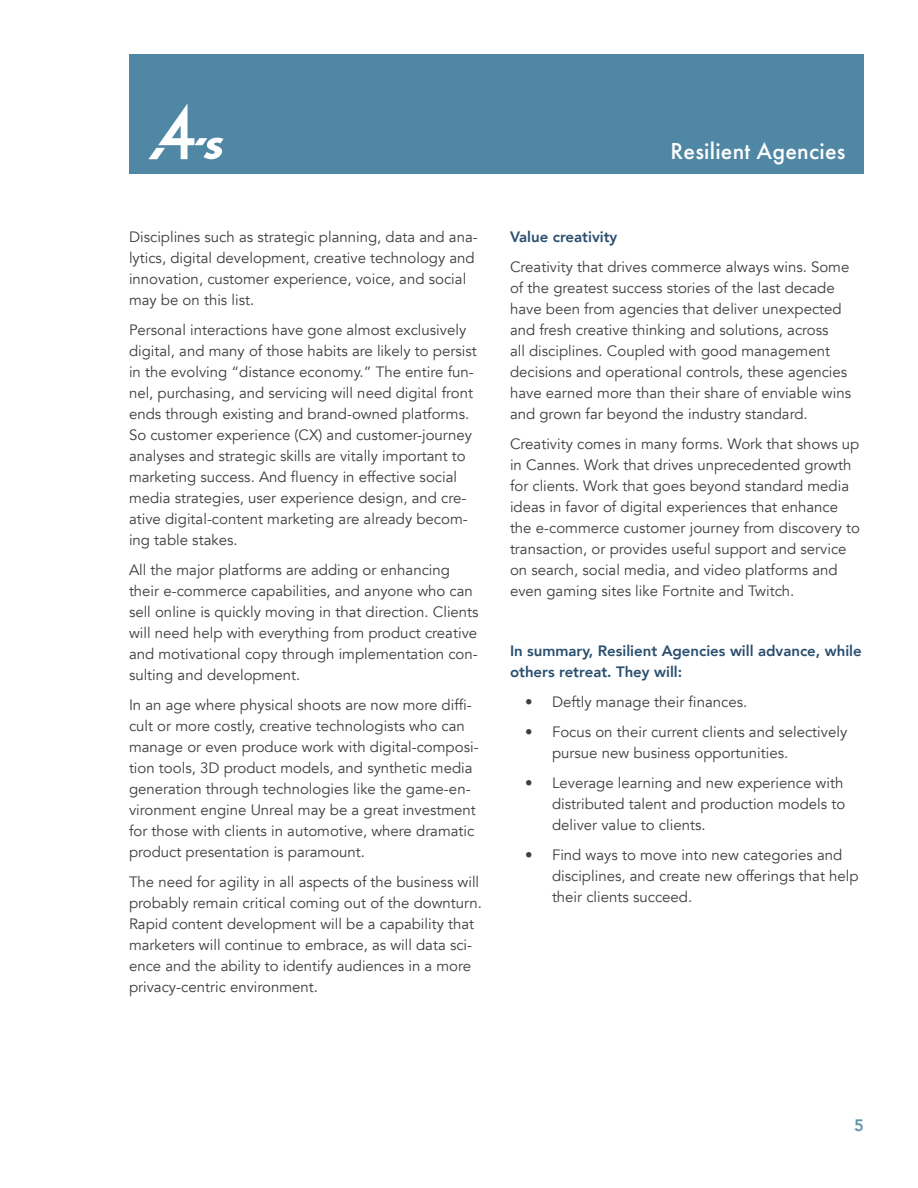
<style>
.page{position:relative;width:918px;height:1188px;background:#fff}
.page>*{position:absolute;margin:0;border:0;box-sizing:border-box;transform-origin:0 0}
.t1{font:500 24px "Futura PT";letter-spacing:.01em;color:#fff}
.t2{font:800 16.5px "Avenir";color:#6293ae}
.body{font:15px/21px "Avenir";color:#3e3e3f}
.body-2{font:800 15px/21px "Avenir";color:#294e6e}
</style>
<div class="page">
<div style="left:129px;top:54px;width:735px;height:120px;background:#5087a5"></div>
<svg style="left:148px;top:104px;width:76px;height:55px"></svg>
<p class="body" style="left:129px;top:227px;width:350px">Disciplines such as strategic planning, data and ana&shy;lytics, digital development, creative technology and innovation, customer experience, voice, and social may be on this list.</p>
<p class="body" style="left:129px;top:320px;width:349px">Personal interactions have gone almost exclusively digital, and many of those habits are likely to persist in the evolving “distance economy.” The entire fun&shy;nel, purchasing, and servicing will need digital front ends through existing and brand-owned platforms.<br>So customer experience (CX) and customer-journey analyses and strategic skills are vitally important to marketing success. And fluency in effective social media strategies, user experience design, and cre&shy;ative digital-content marketing are already becom&shy;ing table stakes.</p>
<p class="body" style="left:129px;top:560px;width:351px">All the major platforms are adding or enhancing their e-commerce capabilities, and anyone who can sell online is quickly moving in that direction. Clients will need help with everything from product creative and motivational copy through implementation con&shy;sulting and development.</p>
<p class="body" style="left:129px;top:695px;width:351px">In an age where physical shoots are now more diffi&shy;cult or more costly, creative technologists who can manage or even produce work with digital-composi&shy;tion tools, 3D product models, and synthetic media generation through technologies like the game-en&shy;vironment engine Unreal may be a great investment for those with clients in automotive, where dramatic product presentation is paramount.</p>
<p class="body" style="left:129px;top:872px;width:354px">The need for agility in all aspects of the business will probably remain critical coming out of the downturn.<br>Rapid content development will be a capability that marketers will continue to embrace, as will data sci&shy;ence and the ability to identify audiences in a more privacy-centric environment.</p>
<h1 class="t1" style="left:670px;top:137px;width:176px">Resilient Agencies</h1>
<p class="body-2" style="left:510px;top:227px;width:109px">Value creativity</p>
<p class="body" style="left:510px;top:257px;width:343px">Creativity that drives commerce always wins. Some of the greatest success stories of the last decade have been from agencies that deliver unexpected and fresh creative thinking and solutions, across<br>all disciplines. Coupled with good management decisions and operational controls, these agencies have earned more than their share of enviable wins and grown far beyond the industry standard.</p>
<p class="body" style="left:510px;top:434px;width:352px">Creativity comes in many forms. Work that shows up in Cannes. Work that drives unprecedented growth for clients. Work that goes beyond standard media ideas in favor of digital experiences that enhance the e-commerce customer journey from discovery to transaction, or provides useful support and service on search, social media, and video platforms and even gaming sites like Fortnite and Twitch.</p>
<p class="body-2" style="left:510px;top:641px;width:353px">In summary, Resilient Agencies will advance, while others retreat. They will:</p>
<p class="body" style="left:525px;top:692px;width:224px">• Deftly manage their finances.</p>
<p class="body" style="left:552px;top:722px;width:297px;text-indent:-27px">• Focus on their current clients and selectively pursue new business opportunities.</p>
<p class="body" style="left:552px;top:773px;width:295px;text-indent:-27px">• Leverage learning and new experience with distributed talent and production models to deliver value to clients.</p>
<p class="body" style="left:552px;top:845px;width:308px;text-indent:-27px">• Find ways to move into new categories and disciplines, and create new offerings that help their clients succeed.</p>
<p class="t2" style="left:854px;top:1112px;width:11px">5</p>
</div>
